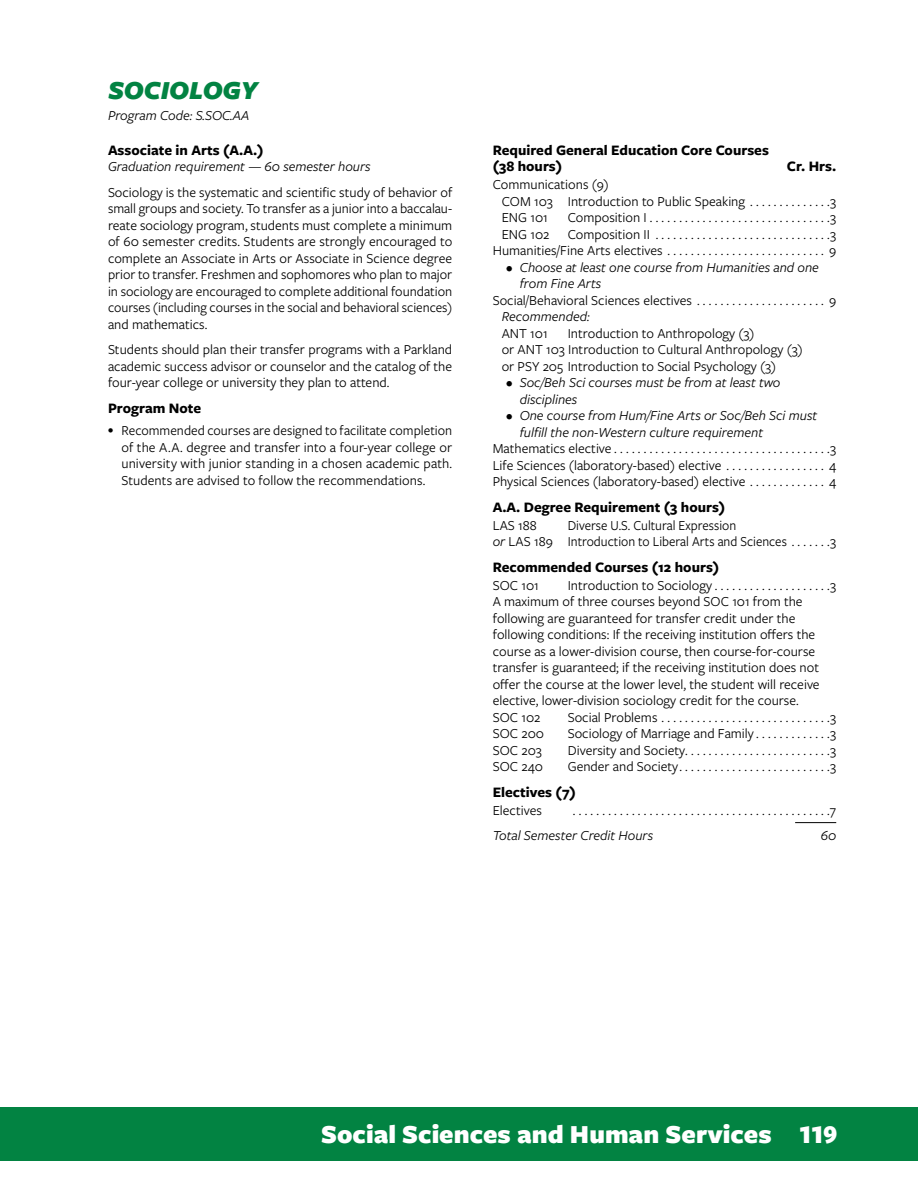
<style>
.page{position:relative;width:918px;height:1188px;background:#fff}
.page>*{position:absolute;margin:0;border:0;box-sizing:border-box;transform-origin:0 0}
.t1{font:900 27px "Freight Sans Pro";color:#fff}
.t2{font:italic 900 27px "Freight Sans Pro";color:#028342}
.t3{font:700 15px/16.5px "Freight Sans Pro";color:#000}
.t4{font:14.25px/16.5px "Freight Sans Pro";color:#000;text-align:justify}
.t5{font:italic 14.25px/16.5px "Freight Sans Pro";color:#000}
.t6{font:14.25px/16.5px "Freight Sans Pro";color:#000;scale:.95 1}
.s1{font-style:italic}
</style>
<div class="page">
<div style="left:0;top:1107px;width:918px;height:54px;background:#028342"></div>
<hr style="left:795px;top:822px;width:41px;height:1px;background:#000">
<h1 class="t2" style="left:108px;top:72px;width:151px">SOCIOLOGY</h1>
<p class="t5" style="left:108px;top:107px;width:143px">Program Code: S.SOC.AA</p>
<p class="t3" style="left:108px;top:141px;width:157px">Associate in Arts (A.A.)</p>
<p class="t5" style="left:108px;top:158px;width:264px">Graduation requirement — 60 semester hours</p>
<p class="t4" style="left:108px;top:183px;width:346px">Sociology is the systematic and scientific study of behavior of small groups and society. To transfer as a junior into a baccalau&shy;reate sociology program, students must complete a minimum of 60 semester credits. Students are strongly encouraged to complete an Associate in Arts or Associate in Science degree prior to transfer. Freshmen and sophomores who plan to major in sociology are encouraged to complete additional foundation courses (including courses in the social and behavioral sciences) and mathematics.</p>
<p class="t4" style="left:108px;top:341px;width:346px">Students should plan their transfer programs with a Parkland academic success advisor or counselor and the catalog of the four-year college or university they plan to attend.</p>
<p class="t3" style="left:108px;top:399px;width:95px">Program Note</p>
<p class="t4" style="left:122px;top:422px;width:332px;text-indent:-14px"><sup>•</sup> Recommended courses are designed to facilitate completion of the A.A. degree and transfer into a four-year college or university with junior standing in a chosen academic path.<br>Students are advised to follow the recommendations.</p>
<p class="t3" style="left:493px;top:141px;width:278px">Required General Education Core Courses (38 hours)</p>
<p class="t3" style="left:787px;top:158px;width:51px">Cr. Hrs.</p>
<p class="t4" style="left:502px;top:176px;width:336px;text-align:left;text-indent:-9px">Communications (9)<br>COM 103 Introduction to Public Speaking . . . . . . . . . . . . . 3<br>ENG 101</p>
<p class="t4" style="left:568px;top:209px;width:270px">Composition I . . . . . . . . . . . . . . . . . . . . . . . . . . . . . . 3</p>
<p class="t4" style="left:493px;top:225px;width:345px;text-align:right">Composition II . . . . . . . . . . . . . . . . . . . . . . . . . . . . . 3<br>Humanities/Fine Arts electives . . . . . . . . . . . . . . . . . . . . . . . . . . . 9</p>
<p class="t5" style="left:520px;top:258px;width:301px;text-indent:-13px">• Choose at least one course from Humanities and one from Fine Arts</p>
<p class="t4" style="left:493px;top:291px;width:345px">Social/Behavioral Sciences electives . . . . . . . . . . . . . . . . . . . . . . 9</p>
<p class="t5" style="left:502px;top:308px;width:89px">Recommended:</p>
<p class="t4" style="left:502px;top:324px;width:47px">ANT 101</p>
<p class="t4" style="left:502px;top:225px;width:49px">ENG 102</p>
<p class="t4" style="left:502px;top:324px;width:302px;text-align:left;text-indent:66px">Introduction to Anthropology (3)<br>or ANT 103 Introduction to Cultural Anthropology (3) or PSY 205 Introduction to Social Psychology (3)</p>
<p class="t5" style="left:520px;top:374px;width:262px;text-indent:-13px">• Soc/Beh Sci courses must be from at least two disciplines</p>
<p class="t5" style="left:520px;top:407px;width:299px;text-indent:-13px">• One course from Hum/Fine Arts or Soc/Beh Sci must fulfill the non-Western culture requirement</p>
<p class="t4" style="left:493px;top:440px;width:345px">Mathematics elective . . . . . . . . . . . . . . . . . . . . . . . . . . . . . . . . . . . . 3<br>Life Sciences (laboratory-based) elective . . . . . . . . . . . . . . . . . 4<br>Physical Sciences (laboratory-based) elective . . . . . . . . . . . . . 4</p>
<p class="t3" style="left:493px;top:498px;width:234px">A.A. Degree Requirement (3 hours)</p>
<p class="t4" style="left:493px;top:516px;width:46px">LAS 188</p>
<p class="t6" style="left:493px;top:516px;width:363px;text-indent:75px">Diverse U.S. Cultural Expression<br><span class="s1">or</span> LAS 189 Introduction to Liberal Arts and Sciences . . . . . . 3</p>
<p class="t3" style="left:493px;top:558px;width:228px">Recommended Courses (12 hours)</p>
<p class="t4" style="left:493px;top:576px;width:48px">SOC 101</p>
<p class="t4" style="left:493px;top:576px;width:345px;text-align:left;text-indent:75px">Introduction to Sociology . . . . . . . . . . . . . . . . . . . 3<br>A maximum of three courses beyond SOC 101 from the following are guaranteed for transfer credit under the following conditions: If the receiving institution offers the course as a lower-division course, then course-for-course transfer is guaranteed; if the receiving institution does not offer the course at the lower level, the student will receive elective, lower-division sociology credit for the course.<br>SOC 102</p>
<p class="t4" style="left:568px;top:708px;width:270px">Social Problems . . . . . . . . . . . . . . . . . . . . . . . . . . . . 3</p>
<p class="t4" style="left:493px;top:725px;width:53px">SOC 200</p>
<p class="t4" style="left:568px;top:725px;width:270px">Sociology of Marriage and Family . . . . . . . . . . . . 3</p>
<p class="t4" style="left:493px;top:741px;width:51px">SOC 203</p>
<p class="t4" style="left:568px;top:741px;width:270px">Diversity and Society . . . . . . . . . . . . . . . . . . . . . . . . 3</p>
<p class="t4" style="left:493px;top:758px;width:52px">SOC 240</p>
<p class="t4" style="left:568px;top:758px;width:270px">Gender and Society . . . . . . . . . . . . . . . . . . . . . . . . . 3</p>
<p class="t3" style="left:493px;top:783px;width:85px">Electives (7)</p>
<p class="t4" style="left:493px;top:801px;width:51px">Electives</p>
<p class="t4" style="left:573px;top:801px;width:265px">. . . . . . . . . . . . . . . . . . . . . . . . . . . . . . . . . . . . . . . . . . . 7</p>
<p class="t5" style="left:493px;top:827px;width:162px">Total Semester Credit Hours</p>
<p class="t5" style="left:821px;top:827px;width:17px">60</p>
<h1 class="t1" style="left:321px;top:1115px;width:517px">Social Sciences and Human Services 119</h1>
</div>
